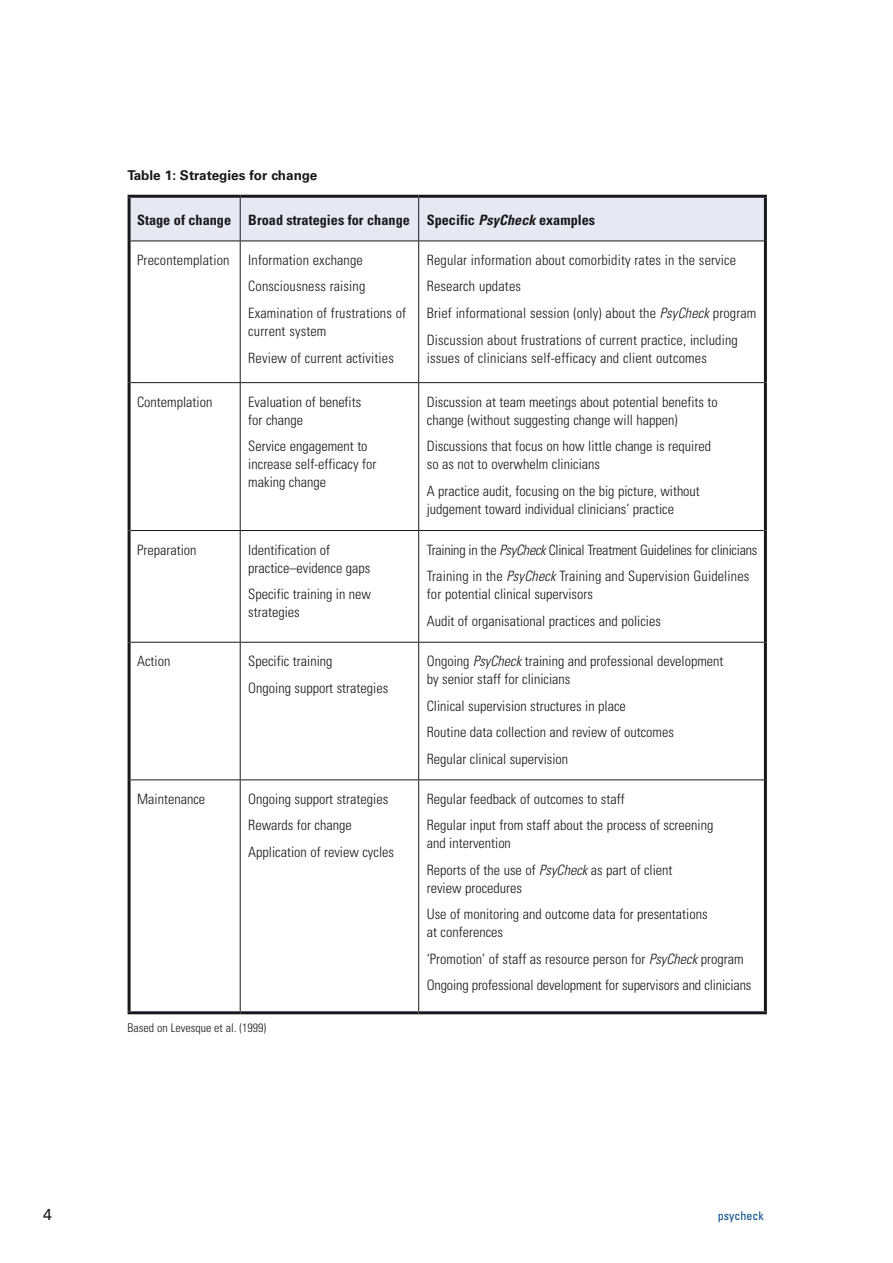
<style>
.page{position:relative;width:893px;height:1263px;background:#fff}
.page>*{position:absolute;margin:0;border:0;box-sizing:border-box;transform-origin:0 0}
.t1{font:300 condensed 14.25px/26.5px "Univers LT";color:#1a171c}
.t2{font:300 condensed 14.25px/26.5px "Univers LT";letter-spacing:-.02em;color:#1a171c}
.t3{font:700 condensed 14.25px "Univers LT";color:#1a171c}
.t4{font:700 13.5px "Univers LT";color:#1a171c}
.t5{font:300 condensed 12px "Univers LT";color:#1a171c}
.t6{font:condensed 12px "Univers LT";color:#004788}
.s1{font-style:italic}
</style>
<div class="page">
<div style="left:131px;top:198px;width:633px;height:43px;background:#e6e9f2"></div>
<hr style="left:240px;top:198px;width:1px;height:43px;background:#1a171c">
<hr style="left:240px;top:241px;width:1px;height:141px;background:#1a171c">
<hr style="left:240px;top:383px;width:1px;height:147px;background:#1a171c">
<hr style="left:240px;top:531px;width:1px;height:111px;background:#1a171c">
<hr style="left:240px;top:643px;width:1px;height:136px;background:#1a171c">
<hr style="left:240px;top:780px;width:1px;height:231px;background:#1a171c">
<hr style="left:131px;top:779px;width:109px;height:1px;background:#1a171c">
<hr style="left:240px;top:779px;width:179px;height:1px;background:#1a171c">
<hr style="left:419px;top:779px;width:345px;height:1px;background:#1a171c">
<hr style="left:128px;top:195px;width:112px;height:3px;background:#1a171c">
<hr style="left:240px;top:195px;width:179px;height:3px;background:#1a171c">
<hr style="left:419px;top:195px;width:348px;height:3px;background:#1a171c">
<hr style="left:131px;top:241px;width:109px;height:1px;background:#1a171c">
<hr style="left:240px;top:241px;width:179px;height:1px;background:#1a171c">
<hr style="left:419px;top:241px;width:345px;height:1px;background:#1a171c">
<hr style="left:131px;top:382px;width:109px;height:1px;background:#1a171c">
<hr style="left:240px;top:382px;width:179px;height:1px;background:#1a171c">
<hr style="left:419px;top:382px;width:345px;height:1px;background:#1a171c">
<hr style="left:131px;top:530px;width:109px;height:1px;background:#1a171c">
<hr style="left:240px;top:530px;width:179px;height:1px;background:#1a171c">
<hr style="left:419px;top:530px;width:345px;height:1px;background:#1a171c">
<hr style="left:131px;top:642px;width:109px;height:1px;background:#1a171c">
<hr style="left:240px;top:642px;width:179px;height:1px;background:#1a171c">
<hr style="left:419px;top:642px;width:345px;height:1px;background:#1a171c">
<hr style="left:128px;top:1011px;width:112px;height:3px;background:#1a171c">
<hr style="left:240px;top:1011px;width:179px;height:3px;background:#1a171c">
<hr style="left:419px;top:1011px;width:348px;height:3px;background:#1a171c">
<hr style="left:128px;top:198px;width:3px;height:43px;background:#1a171c">
<hr style="left:764px;top:198px;width:3px;height:43px;background:#1a171c">
<hr style="left:128px;top:241px;width:3px;height:142px;background:#1a171c">
<hr style="left:764px;top:241px;width:3px;height:142px;background:#1a171c">
<hr style="left:128px;top:383px;width:3px;height:147px;background:#1a171c">
<hr style="left:764px;top:383px;width:3px;height:147px;background:#1a171c">
<hr style="left:128px;top:530px;width:3px;height:112px;background:#1a171c">
<hr style="left:764px;top:530px;width:3px;height:112px;background:#1a171c">
<hr style="left:128px;top:642px;width:3px;height:138px;background:#1a171c">
<hr style="left:764px;top:642px;width:3px;height:138px;background:#1a171c">
<hr style="left:128px;top:780px;width:3px;height:231px;background:#1a171c">
<hr style="left:764px;top:780px;width:3px;height:231px;background:#1a171c">
<hr style="left:418px;top:198px;width:1px;height:43px;background:#1a171c">
<hr style="left:418px;top:241px;width:1px;height:141px;background:#1a171c">
<hr style="left:418px;top:383px;width:1px;height:147px;background:#1a171c">
<hr style="left:418px;top:531px;width:1px;height:111px;background:#1a171c">
<hr style="left:418px;top:643px;width:1px;height:136px;background:#1a171c">
<hr style="left:418px;top:780px;width:1px;height:231px;background:#1a171c">
<p class="t4" style="left:128px;top:168px;width:191px">Table 1: Strategies for change</p>
<p class="t3" style="left:137px;top:211px;width:460px">Stage of change Broad strategies for change Specific <span class="s1">PsyCheck</span> examples</p>
<p class="t1" style="left:137px;top:247px;width:94px">Precontemplation</p>
<p class="t1" style="left:248px;top:247px;width:159px">Information exchange<br>Consciousness raising<br>Examination of frustrations of</p>
<p class="t1" style="left:248px;top:318px;width:147px">current system<br>Review of current activities</p>
<p class="t1" style="left:427px;top:247px;width:331px">Regular information about comorbidity rates in the service Research updates<br>Brief informational session (only) about the <span class="s1">PsyCheck</span> program Discussion about frustrations of current practice, including</p>
<p class="t1" style="left:427px;top:344px;width:282px">issues of clinicians self-efficacy and client outcomes</p>
<p class="t1" style="left:137px;top:388px;width:77px">Contemplation</p>
<p class="t1" style="left:248px;top:393px;width:114px;line-height:18px">Evaluation of benefits for change</p>
<p class="t1" style="left:248px;top:437px;width:130px;line-height:18px">Service engagement to increase self-efficacy for making change</p>
<p class="t1" style="left:137px;top:536px;width:61px">Preparation</p>
<p class="t1" style="left:248px;top:540px;width:124px;line-height:18px">Identification of practice–evidence gaps</p>
<p class="t1" style="left:248px;top:585px;width:124px;line-height:18px">Specific training in new strategies</p>
<p class="t1" style="left:427px;top:393px;width:293px;line-height:18px">Discussion at team meetings about potential benefits to change (without suggesting change will happen)</p>
<p class="t1" style="left:427px;top:437px;width:286px;line-height:18px">Discussions that focus on how little change is required so as not to overwhelm clinicians</p>
<p class="t1" style="left:427px;top:482px;width:275px;line-height:18px">A practice audit, focusing on the big picture, without judgement toward individual clinicians’ practice</p>
<p class="t2" style="left:427px;top:536px;width:332px">Training in the <span class="s1">PsyCheck</span> Clinical Treatment Guidelines for clinicians<br>Training in the <span class="s1">PsyCheck</span> Training and Supervision Guidelines</p>
<p class="t1" style="left:427px;top:581px;width:236px">for potential clinical supervisors<br>Audit of organisational practices and policies</p>
<p class="t1" style="left:137px;top:648px;width:35px">Action</p>
<p class="t1" style="left:248px;top:648px;width:141px">Specific training<br>Ongoing support strategies</p>
<p class="t1" style="left:427px;top:652px;width:298px;line-height:18px">Ongoing <span class="s1">PsyCheck</span> training and professional development by senior staff for clinicians</p>
<p class="t1" style="left:427px;top:692px;width:249px">Clinical supervision structures in place<br>Routine data collection and review of outcomes<br>Regular clinical supervision</p>
<p class="t1" style="left:137px;top:786px;width:70px">Maintenance</p>
<p class="t1" style="left:248px;top:786px;width:147px">Ongoing support strategies<br>Rewards for change<br>Application of review cycles</p>
<p class="t1" style="left:427px;top:786px;width:288px">Regular feedback of outcomes to staff<br>Regular input from staff about the process of screening</p>
<p class="t1" style="left:427px;top:830px;width:247px">and intervention<br>Reports of the use of <span class="s1">PsyCheck</span> as part of client</p>
<p class="t1" style="left:427px;top:875px;width:282px">review procedures<br>Use of monitoring and outcome data for presentations</p>
<p class="t1" style="left:427px;top:919px;width:326px">at conferences<br>‘Promotion’ of staff as resource person for <span class="s1">PsyCheck</span> program<br>Ongoing professional development for supervisors and clinicians</p>
<p class="t5" style="left:128px;top:1020px;width:140px">Based on Levesque et al. (1999)</p>
<p class="t6" style="left:718px;top:1208px;width:47px">psycheck</p>
</div>
